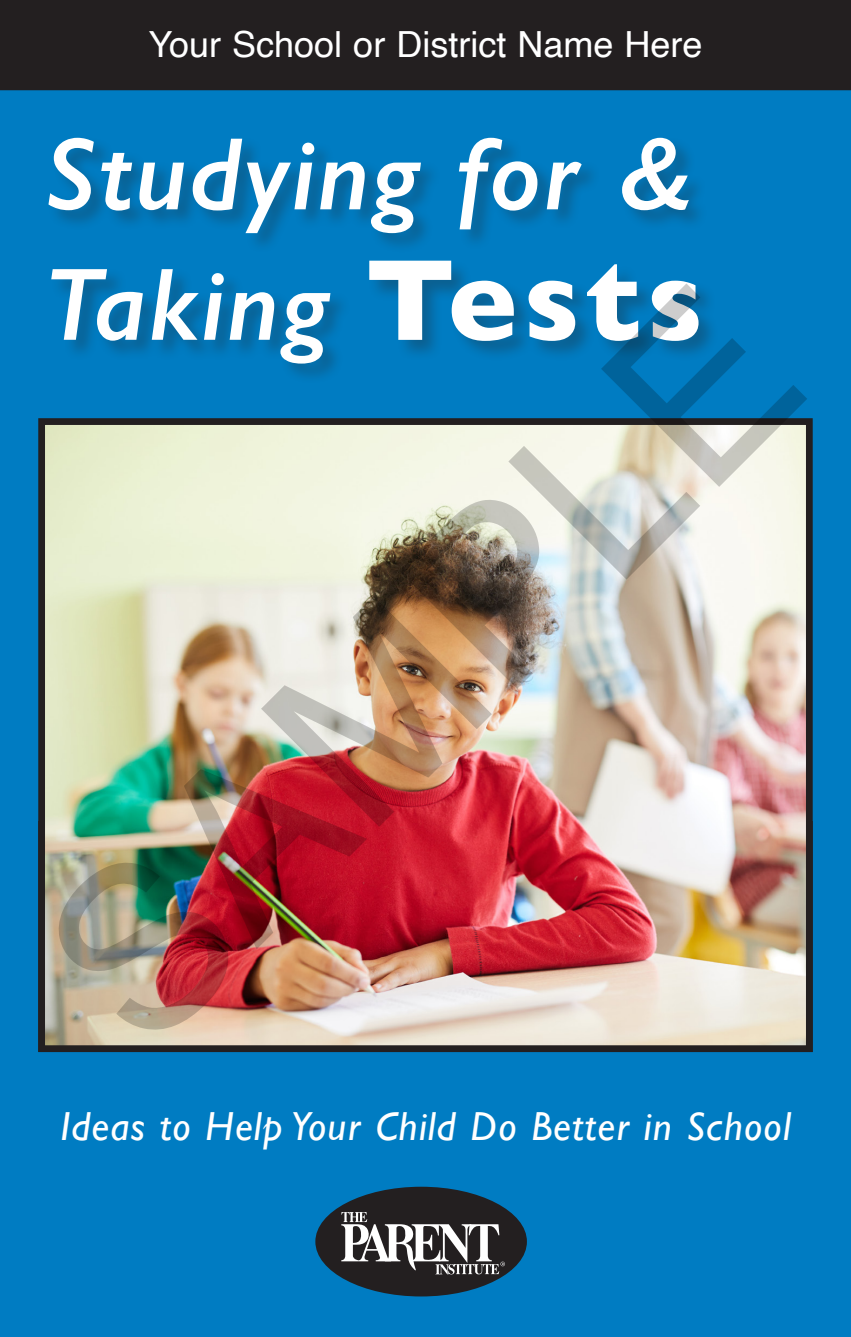
<style>
.page{position:relative;width:851px;height:1337px;background:#fff}
.page>*{position:absolute;margin:0;border:0;box-sizing:border-box;transform-origin:0 0}
.t1{font:233.1px "Arial";color:rgb(0 0 0/.2)}
.t2{font:italic 600 103.5px/130.5px "Gill Sans";letter-spacing:.02em;color:#fff}
.t3{font:italic 40.5px "Gill Sans";letter-spacing:.03em;color:#fff}
.t4{font:36px "Helvetica";color:#fff}
.s1{font-weight:700;font-style:normal;font-size:117px}
</style>
<div class="page">
<div style="left:0;top:0;width:850px;height:1336px;background:#007cc2"></div>
<div style="left:315px;top:1186px;width:212px;height:110px;background:#231f20;border-radius:50%"></div>
<svg style="left:341px;top:1212px;width:164px;height:62px"></svg>
<img style="left:46px;top:426px;width:758px;height:618px">
<div style="left:38px;top:418px;width:774px;height:634px;border:7px solid #231f20"></div>
<div style="left:48px;top:137px;width:671px;height:248px;background:#231f20;opacity:.3"></div>
<div style="left:0;top:0;width:850px;height:90px;background:#231f20"></div>
<p class="t4" style="left:148px;top:17px;width:555px">Your School or District Name Here</p>
<p class="t2" style="left:45px;top:86px;width:659px">Studying for &amp;<br>Taking <span class="s1">Tests</span></p>
<p class="t2" style="left:45px;top:239px;width:59px">T</p>
<h1 class="t1" style="left:-19px;top:893px;width:947px;rotate:-45deg">SAMPLE</h1>
<p class="t3" style="left:60px;top:1103px;width:731px">Ideas to Help Your Child Do Better in School</p>
</div>
